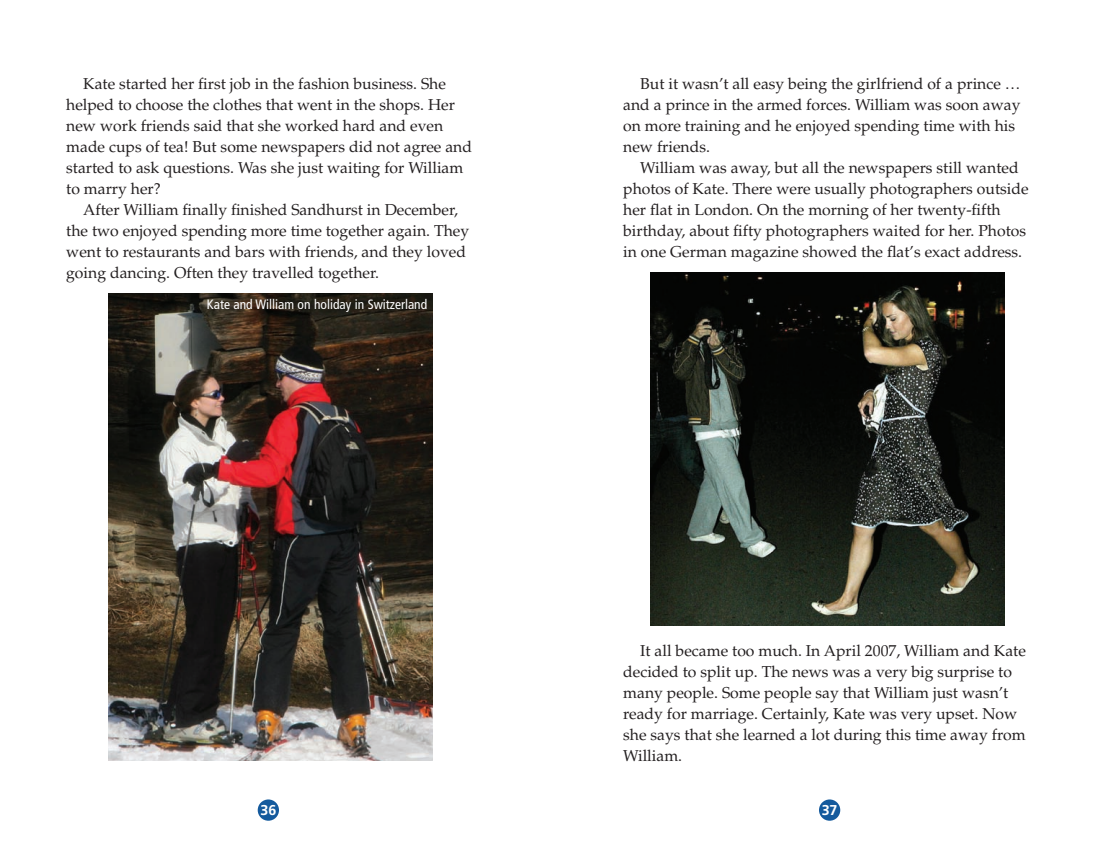
<style>
.page{position:relative;width:1098px;height:842px;background:#fff}
.page>*{position:absolute;margin:0;border:0;box-sizing:border-box;transform-origin:0 0}
.t1{font:15.75px/21px "Palatino";color:#231f20}
.t2{font:700 14.25px "Frutiger";color:#fff}
.t3{font:condensed 13.5px "Frutiger";color:#fff}
</style>
<div class="page">
<div style="left:257px;top:799px;width:22px;height:22px;background:#145a9d;border-radius:50%"></div>
<img style="left:108px;top:294px;width:324px;height:467px">
<div style="left:818px;top:799px;width:22px;height:22px;background:#145a9d;border-radius:50%"></div>
<img style="left:650px;top:273px;width:353px;height:353px">
<p class="t1" style="left:66px;top:73px;width:407px;text-indent:17px">Kate started her first job in the fashion business. She helped to choose the clothes that went in the shops. Her new work friends said that she worked hard and even made cups of tea! But some newspapers did not agree and started to ask questions. Was she just waiting for William to marry her?</p>
<p class="t1" style="left:66px;top:199px;width:404px;text-indent:17px">After William finally finished Sandhurst in December, the two enjoyed spending more time together again. They went to restaurants and bars with friends, and they loved going dancing. Often they travelled together.</p>
<p class="t3" style="left:207px;top:297px;width:222px">Kate and William on holiday in Switzerland</p>
<p class="t2" style="left:260px;top:801px;width:17px">36</p>
<p class="t1" style="left:623px;top:73px;width:399px;text-indent:17px">But it wasn’t all easy being the girlfriend of a prince … and a prince in the armed forces. William was soon away on more training and he enjoyed spending time with his new friends.</p>
<p class="t1" style="left:623px;top:157px;width:407px;text-indent:17px">William was away, but all the newspapers still wanted photos of Kate. There were usually photographers outside her flat in London. On the morning of her twenty-fifth birthday, about fifty photographers waited for her. Photos in one German magazine showed the flat’s exact address.</p>
<p class="t1" style="left:623px;top:640px;width:404px;text-indent:17px">It all became too much. In April 2007, William and Kate decided to split up. The news was a very big surprise to many people. Some people say that William just wasn’t ready for marriage. Certainly, Kate was very upset. Now she says that she learned a lot during this time away from William.</p>
<p class="t2" style="left:821px;top:801px;width:17px">37</p>
</div>
